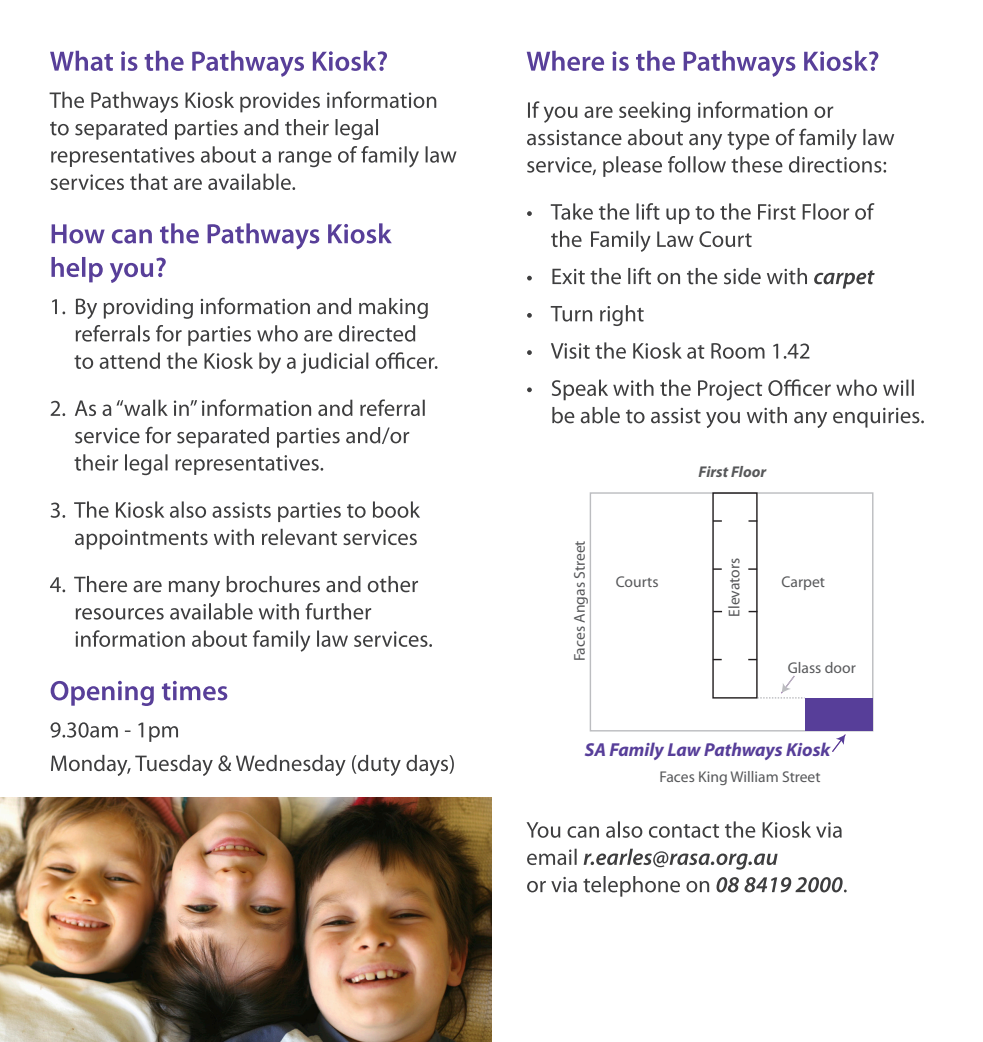
<style>
.page{position:relative;width:983px;height:1042px;background:#fff}
.page>*{position:absolute;margin:0;border:0;box-sizing:border-box;transform-origin:0 0}
.t1{font:italic 700 18.72px "Myriad Pro";color:#573e99}
.t2{font:15.58px "Myriad Pro";color:#57585a}
.t3{font:italic 700 15.58px "Myriad Pro";color:#57585a}
</style>
<div class="page">
<svg style="left:51px;top:755px;width:403px;height:21px"></svg>
<svg style="left:51px;top:722px;width:127px;height:20px"></svg>
<svg style="left:51px;top:681px;width:176px;height:25px"></svg>
<svg style="left:76px;top:630px;width:356px;height:22px"></svg>
<svg style="left:76px;top:603px;width:295px;height:16px"></svg>
<svg style="left:50px;top:576px;width:368px;height:21px"></svg>
<svg style="left:75px;top:529px;width:341px;height:20px"></svg>
<svg style="left:51px;top:501px;width:369px;height:21px"></svg>
<svg style="left:75px;top:454px;width:248px;height:21px"></svg>
<svg style="left:75px;top:427px;width:334px;height:21px"></svg>
<svg style="left:51px;top:399px;width:373px;height:17px"></svg>
<svg style="left:75px;top:352px;width:362px;height:22px"></svg>
<svg style="left:76px;top:325px;width:339px;height:21px"></svg>
<svg style="left:52px;top:298px;width:375px;height:21px"></svg>
<svg style="left:51px;top:257px;width:115px;height:26px"></svg>
<svg style="left:52px;top:223px;width:340px;height:26px"></svg>
<svg style="left:51px;top:174px;width:244px;height:16px"></svg>
<svg style="left:51px;top:146px;width:405px;height:21px"></svg>
<svg style="left:50px;top:119px;width:328px;height:21px"></svg>
<svg style="left:50px;top:91px;width:386px;height:22px"></svg>
<svg style="left:50px;top:51px;width:337px;height:26px"></svg>
<svg style="left:527px;top:876px;width:319px;height:20px"></svg>
<svg style="left:527px;top:848px;width:250px;height:21px"></svg>
<svg style="left:526px;top:821px;width:315px;height:17px"></svg>
<svg style="left:552px;top:407px;width:371px;height:21px"></svg>
<svg style="left:527px;top:379px;width:386px;height:21px"></svg>
<svg style="left:527px;top:342px;width:282px;height:17px"></svg>
<svg style="left:527px;top:305px;width:116px;height:21px"></svg>
<svg style="left:527px;top:268px;width:347px;height:21px"></svg>
<svg style="left:551px;top:231px;width:200px;height:21px"></svg>
<svg style="left:527px;top:203px;width:347px;height:21px"></svg>
<svg style="left:527px;top:156px;width:358px;height:21px"></svg>
<svg style="left:527px;top:129px;width:367px;height:21px"></svg>
<svg style="left:528px;top:101px;width:305px;height:22px"></svg>
<svg style="left:526px;top:51px;width:352px;height:26px"></svg>
<div style="left:589px;top:492px;width:284px;height:239px;border:1px solid #bcbdc0"></div>
<div style="left:712px;top:492px;width:45px;height:206px;border:1px solid #231f20"></div>
<div style="left:804px;top:698px;width:68px;height:33px;background:#573e99"></div>
<svg style="left:832px;top:734px;width:13px;height:18px"></svg>
<svg style="left:712px;top:520px;width:9px;height:2px"></svg>
<svg style="left:748px;top:520px;width:9px;height:2px"></svg>
<svg style="left:712px;top:568px;width:9px;height:2px"></svg>
<svg style="left:748px;top:568px;width:9px;height:2px"></svg>
<svg style="left:758px;top:675px;width:45px;height:23px"></svg>
<img style="left:0;top:797px;width:491px;height:245px">
<p class="t2" style="left:570px;top:661px;width:123px;rotate:-90deg">Faces Angas Street</p>
<p class="t3" style="left:698px;top:462px;width:69px">First Floor</p>
<p class="t2" style="left:724px;top:617px;width:60px;rotate:-90deg">Elevators</p>
<p class="t2" style="left:615px;top:572px;width:44px">Courts</p>
<p class="t2" style="left:781px;top:572px;width:45px">Carpet</p>
<p class="t2" style="left:787px;top:658px;width:69px">Glass door</p>
<p class="t1" style="left:584px;top:737px;width:247px">SA Family Law Pathways Kiosk</p>
<p class="t2" style="left:659px;top:767px;width:162px">Faces King William Street</p>
</div>
